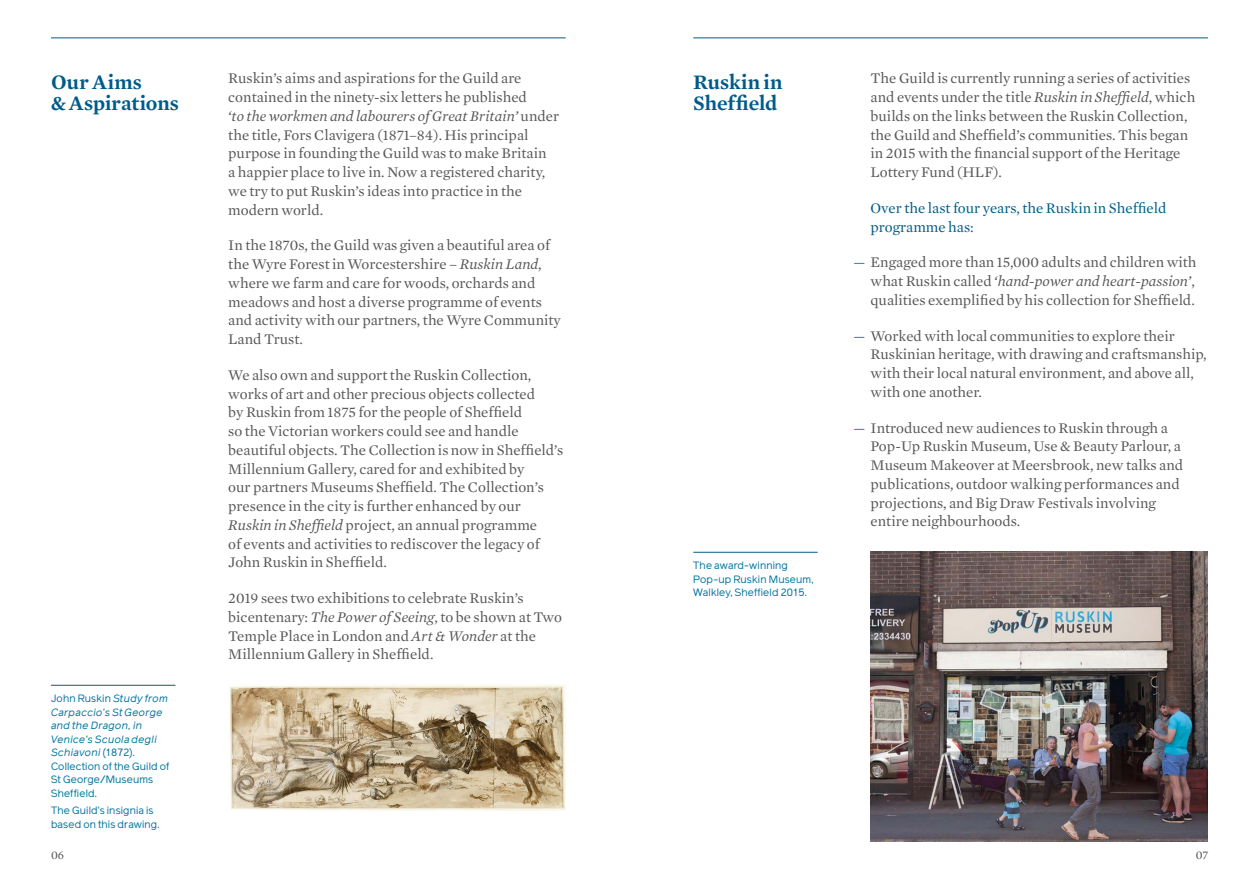
<style>
.page{position:relative;width:1259px;height:893px;background:#fff}
.page>*{position:absolute;margin:0;border:0;box-sizing:border-box;transform-origin:0 0}
.t1{font:600 21px/21px "Mercury Text G1";color:#005b88}
.t2{font:15px/18.8px "Mercury Text G1 Roman";color:#575756}
.t3{font:italic 15px "Mercury Text G1";color:#575756}
.t4{font:15px/18.8px "Mercury Text G1 Roman";color:#005b88}
.t5{font:12px "Mercury Text G1 Roman";color:#575756}
.t6{font:italic 10.5px/13.5px "Reader";letter-spacing:.01em;color:#00759f}
.t7{font:10.5px/13.5px "Reader";letter-spacing:.015em;color:#00759f}
.s1{font-family:"Mercury Text G1 Roman";font-style:normal}
.s2{font-family:"Mercury Text G1";font-style:italic}
.s3{font-style:normal}
.s4{color:#005b88}
</style>
<div class="page">
<img style="left:229px;top:685px;width:337px;height:126px">
<img style="left:870px;top:552px;width:338px;height:290px">
<hr style="left:51px;top:38px;width:515px;height:1px;background:#005b88">
<hr style="left:693px;top:38px;width:515px;height:1px;background:#005b88">
<hr style="left:51px;top:685px;width:124px;height:1px;background:#005b88">
<hr style="left:693px;top:552px;width:124px;height:1px;background:#005b88">
<p class="t2" style="left:228px;top:69px;width:300px">Ruskin’s aims and aspirations for the Guild are contained in the ninety-six letters he published</p>
<p class="t3" style="left:228px;top:107px;width:332px">‘to the workmen and labourers ofGreat Britain’ <span class="s1">under</span></p>
<p class="t2" style="left:228px;top:125px;width:320px">the title, Fors Clavigera (1871–84). His principal purpose in founding the Guild was to make Britain a happier place to live in. Now a registered charity, we try to put Ruskin’s ideas into practice in the modern world.</p>
<p class="t2" style="left:228px;top:236px;width:334px">In the 1870s, the Guild was given a beautiful area of the Wyre Forest in Worcestershire – <span class="s2">Ruskin Land</span>, where we farm and care for woods, orchards and meadows and host a diverse programme of events and activity with our partners, the Wyre Community Land Trust.</p>
<p class="t2" style="left:228px;top:366px;width:336px">We also own and support the Ruskin Collection, works of art and other precious objects collected<br>by Ruskin from 1875 for the people of Sheffield<br>so the Victorian workers could see and handle beautiful objects. The Collection is now in Sheffield’s Millennium Gallery, cared for and exhibited by<br>our partners Museums Sheffield. The Collection’s presence in the city is further enhanced by our <span class="s2">Ruskin in Sheffield</span> project, an annual programme<br>of events and activities to rediscover the legacy of John Ruskin in Sheffield.</p>
<p class="t2" style="left:228px;top:589px;width:335px">2019 sees two exhibitions to celebrate Ruskin’s bicentenary: <span class="s2">The Power of Seeing</span>, to be shown at Two Temple Place in London and <span class="s2">Art &amp; Wonder</span> at the Millennium Gallery in Sheffield.</p>
<h1 class="t1" style="left:51px;top:71px;width:129px">Our Aims<br>&amp; Aspirations</h1>
<h1 class="t1" style="left:693px;top:71px;width:91px">Ruskin in<br>Sheffield</h1>
<p class="t7" style="left:693px;top:558px;width:122px">The award-winning<br>Pop-up Ruskin Museum,<br>Walkley, Sheffield 2015.</p>
<p class="t6" style="left:51px;top:691px;width:120px"><span class="s3">John Ruskin</span> Study from<br>Carpaccio’s St George and the Dragon, in<br>Venice’s Scuola degli<br>Schiavoni <span class="s3">(1872).<br>Collection of the Guild of<br>St George/Museums<br>Sheffield.</span></p>
<p class="t7" style="left:51px;top:804px;width:110px">The Guild’s insignia is based on this drawing.</p>
<p class="t2" style="left:870px;top:69px;width:326px">The Guild is currently running a series of activities and events under the title <span class="s2">Ruskin in Sheffield</span>, which builds on the links between the Ruskin Collection, the Guild and Sheffield’s communities. This began in 2015 with the financial support of the Heritage Lottery Fund (HLF).</p>
<p class="t4" style="left:870px;top:199px;width:297px">Over the last four years, the Ruskin in Sheffield programme has:</p>
<p class="t2" style="left:853px;top:253px;width:344px"><span class="s4">—</span> Engaged more than 15,000 adults and children with</p>
<p class="t3" style="left:870px;top:272px;width:326px"><span class="s1">what Ruskin called</span> ‘hand-power and heart-passion’<span class="s1">,</span></p>
<p class="t2" style="left:870px;top:291px;width:326px">qualities exemplified by his collection for Sheffield.</p>
<p class="t2" style="left:870px;top:326px;width:337px;text-indent:-17px"><span class="s4">—</span> Worked with local communities to explore their Ruskinian heritage, with drawing and craftsmanship, with their local natural environment, and above all, with one another.</p>
<p class="t2" style="left:870px;top:418px;width:314px;text-indent:-17px"><span class="s4">—</span> Introduced new audiences to Ruskin through a Pop-Up Ruskin Museum, Use &amp; Beauty Parlour, a Museum Makeover at Meersbrook, new talks and publications, outdoor walking performances and projections, and Big Draw Festivals involving entire neighbourhoods.</p>
<p class="t5" style="left:51px;top:848px;width:15px">06</p>
<p class="t5" style="left:1195px;top:848px;width:14px">07</p>
</div>
